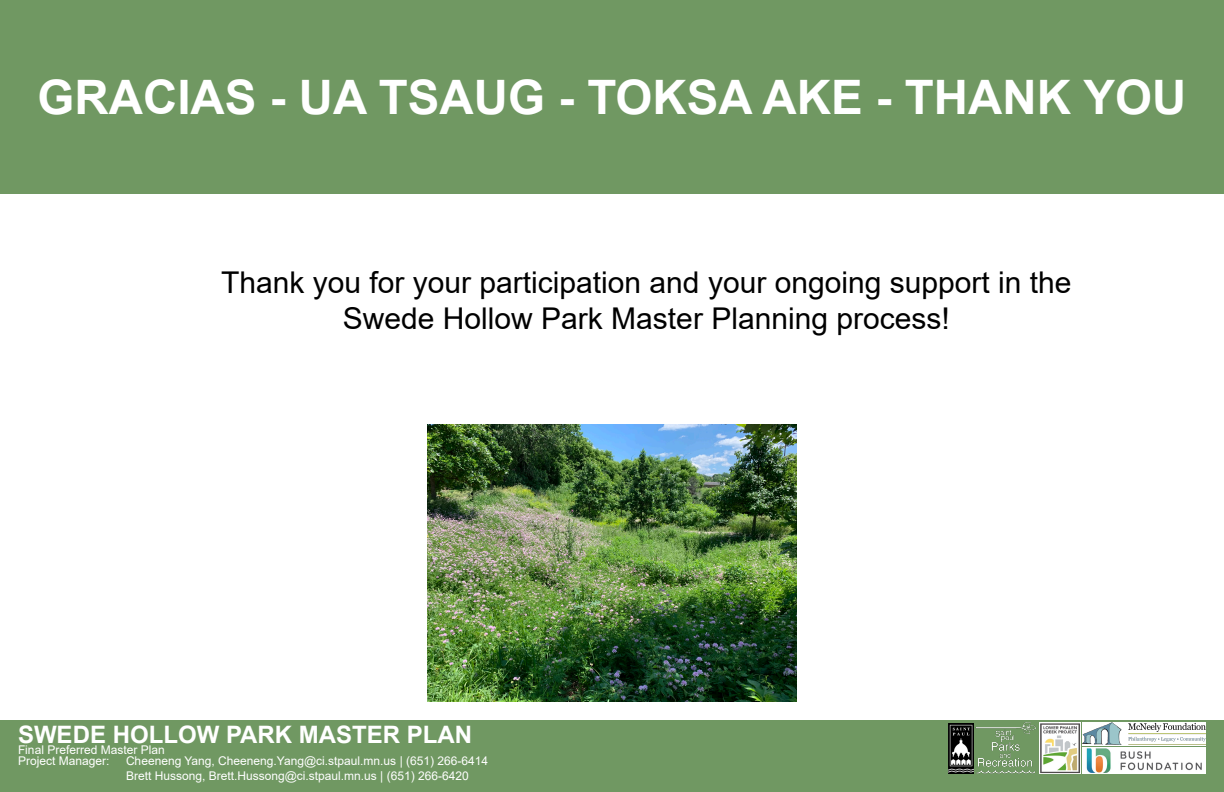
<style>
.page{position:relative;width:1224px;height:792px;background:#fff}
.page>*{position:absolute;margin:0;border:0;box-sizing:border-box;transform-origin:0 0}
.Text{font:700 47.5px "Arial";color:#fff}
.Text-2{font:30px/36px "Arial";color:#000;text-align:center}
.t1{font:700 24px "Arial";color:#fff}
.t2{font:12px/14.4px "Arial";color:#fff}
</style>
<div class="page">
<img style="left:427px;top:425px;width:370px;height:277px">
<div style="left:0;top:720px;width:1224px;height:72px;background:#709862"></div>
<img style="left:1083px;top:747px;width:123px;height:27px">
<img style="left:1039px;top:722px;width:42px;height:52px">
<img style="left:1083px;top:722px;width:123px;height:23px">
<img style="left:973px;top:722px;width:64px;height:52px">
<img style="left:949px;top:724px;width:24px;height:50px">
<div style="left:0;top:0;width:1224px;height:194px;background:#709862"></div>
<p class="Text" style="left:38px;top:64px;width:1150px">GRACIAS - UA TSAUG - TOKSA AKE - THANK YOU</p>
<p class="Text-2" style="left:221px;top:265px;width:852px">Thank you for your participation and your ongoing support in the<br>Swede Hollow Park Master Planning process!</p>
<h3 class="t1" style="left:18px;top:717px;width:456px">SWEDE HOLLOW PARK MASTER PLAN</h3>
<p class="t2" style="left:18px;top:754px;width:93px">Project Manager:</p>
<p class="t2" style="left:126px;top:754px;width:364px">Cheeneng Yang, Cheeneng.Yang@ci.stpaul.mn.us | (651) 266-6414<br>Brett Hussong, Brett.Hussong@ci.stpaul.mn.us | (651) 266-6420</p>
<p class="t2" style="left:18px;top:743px;width:148px">Final Preferred Master Plan</p>
</div>
